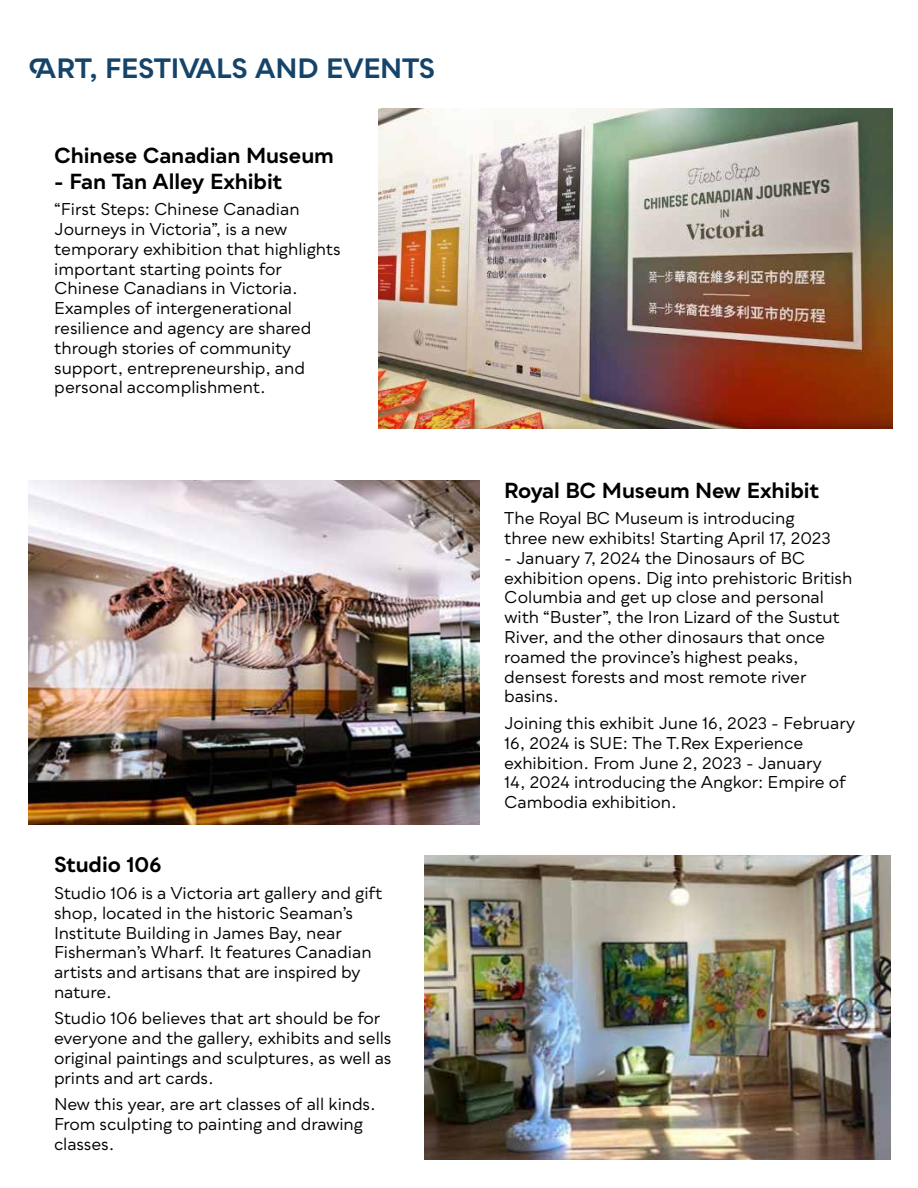
<style>
.page{position:relative;width:918px;height:1188px;background:#fff}
.page>*{position:absolute;margin:0;border:0;box-sizing:border-box;transform-origin:0 0}
.t1{font:700 27px "Qualion";letter-spacing:-.02em;color:#154369}
.t2{font:700 21px "Qualion";letter-spacing:-.005em;color:#000}
.t3{font:16.5px/19.8px "Qualion";letter-spacing:-.005em;color:#000}
</style>
<div class="page">
<img style="left:378px;top:108px;width:515px;height:321px">
<img style="left:28px;top:481px;width:451px;height:344px">
<img style="left:424px;top:856px;width:467px;height:303px">
<h1 class="t1" style="left:28px;top:53px;width:408px">ART, FESTIVALS AND EVENTS</h1>
<p class="t2" style="left:54px;top:144px;width:281px">Chinese Canadian Museum</p>
<p class="t2" style="left:54px;top:169px;width:230px">- Fan Tan Alley Exhibit</p>
<p class="t3" style="left:54px;top:200px;width:288px">“First Steps: Chinese Canadian<br>Journeys in Victoria”, is a new temporary exhibition that highlights important starting points for<br>Chinese Canadians in Victoria.<br>Examples of intergenerational resilience and agency are shared through stories of community support, entrepreneurship, and personal accomplishment.</p>
<p class="t2" style="left:54px;top:853px;width:109px">Studio 106</p>
<p class="t3" style="left:54px;top:883px;width:330px">Studio 106 is a Victoria art gallery and gift shop, located in the historic Seaman’s Institute Building in James Bay, near Fisherman’s Wharf. It features Canadian artists and artisans that are inspired by nature.</p>
<p class="t3" style="left:54px;top:1009px;width:339px">Studio 106 believes that art should be for everyone and the gallery, exhibits and sells original paintings and sculptures, as well as prints and art cards.</p>
<p class="t3" style="left:54px;top:1095px;width:323px">New this year, are art classes of all kinds.<br>From sculpting to painting and drawing classes.</p>
<p class="t2" style="left:504px;top:478px;width:317px">Royal BC Museum New Exhibit</p>
<p class="t3" style="left:504px;top:509px;width:328px">The Royal BC Museum is introducing three new exhibits! Starting April 17, 2023</p>
<p class="t3" style="left:504px;top:548px;width:350px">- January 7, 2024 the Dinosaurs of BC exhibition opens. Dig into prehistoric British Columbia and get up close and personal with “Buster”, the Iron Lizard of the Sustut River, and the other dinosaurs that once roamed the province’s highest peaks, densest forests and most remote river basins.</p>
<p class="t3" style="left:504px;top:713px;width:353px">Joining this exhibit June 16, 2023 - February 16, 2024 is SUE: The T.Rex Experience exhibition. From June 2, 2023 - January<br>14, 2024 introducing the Angkor: Empire of Cambodia exhibition.</p>
</div>
